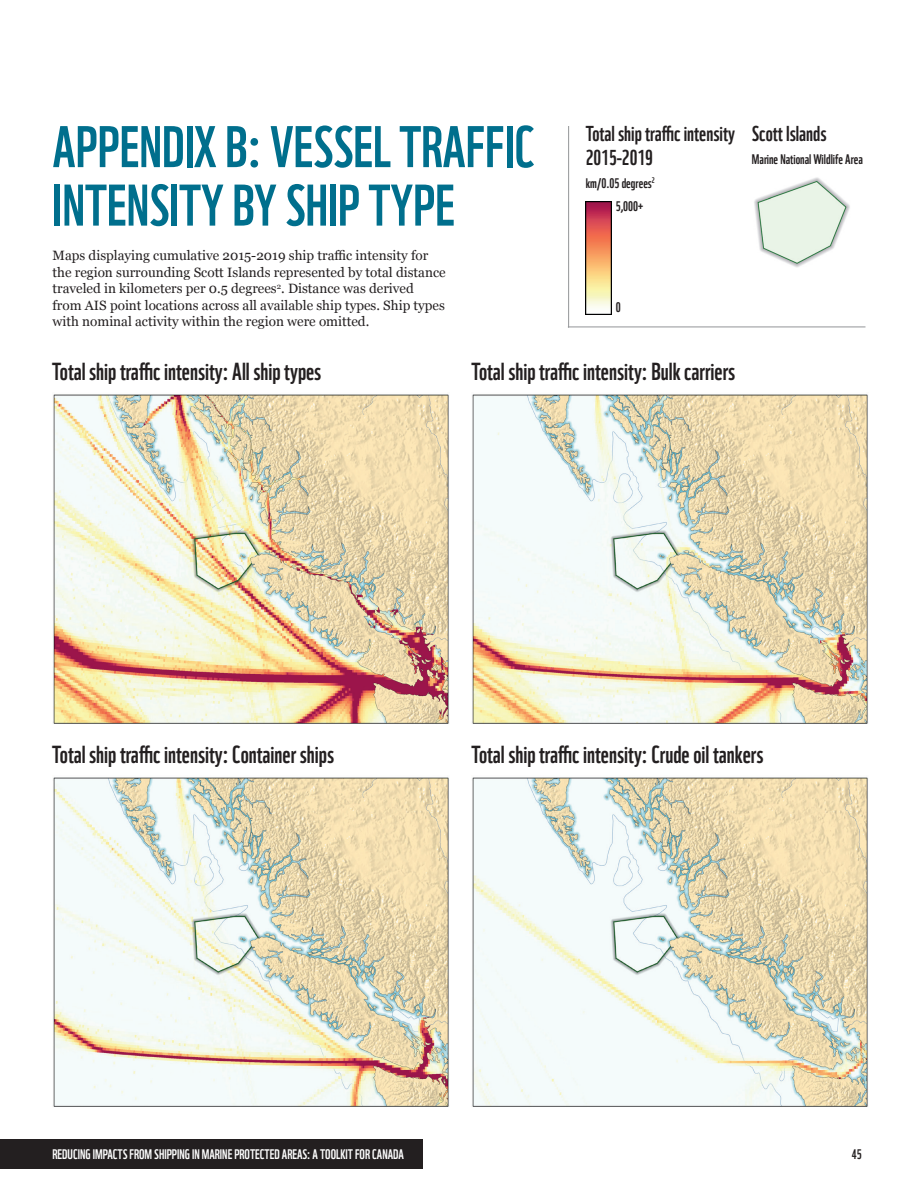
<style>
.page{position:relative;width:918px;height:1188px;background:#fff}
.page>*{position:absolute;margin:0;border:0;box-sizing:border-box;transform-origin:0 0}
.t1{font:57px/58.5px "WWF";color:#006f8d}
.t2{font:24px "WWF";color:#231f20}
.t3{font:21px/24px "WWF";color:#231f20}
.t4{font:13.5px/16.5px "Georgia";color:#231f20}
.t5{font:13.5px "WWF";color:#fff}
.t6{font:13.5px/23.4px "WWF";color:#231f20}
</style>
<div class="page">
<div style="left:0;top:1139px;width:423px;height:30px;background:#231f20"></div>
<img style="left:586px;top:201px;width:26px;height:114px">
<img style="left:53px;top:394px;width:396px;height:330px">
<img style="left:472px;top:394px;width:396px;height:330px">
<img style="left:53px;top:777px;width:396px;height:330px">
<img style="left:472px;top:777px;width:396px;height:330px">
<img style="left:754px;top:177px;width:96px;height:90px">
<hr style="left:568px;top:126px;width:1px;height:202px;background:#939598">
<hr style="left:568px;top:327px;width:297px;height:1px;background:#939598">
<h1 class="t1" style="left:53px;top:112px;width:483px">APPENDIX B: VESSEL TRAFFIC<br>INTENSITY BY SHIP TYPE</h1>
<p class="t4" style="left:53px;top:247px;width:395px">Maps displaying cumulative 2015-2019 ship traffic intensity for the region surrounding Scott Islands represented by total distance traveled in kilometers per 0.5 degrees<sup>2</sup>. Distance was derived from AIS point locations across all available ship types. Ship types with nominal activity within the region were omitted.</p>
<h3 class="t3" style="left:586px;top:119px;width:151px">Total ship traffic intensity<br>2015-2019</h3>
<p class="t6" style="left:616px;top:170px;width:40px;text-indent:-30px">km/0.05 degrees<sup>2<br></sup>5,000+</p>
<p class="t6" style="left:616px;top:294px;width:6px">0</p>
<h2 class="t2" style="left:52px;top:353px;width:270px">Total ship traffic intensity: All ship types</h2>
<h2 class="t2" style="left:471px;top:353px;width:265px">Total ship traffic intensity: Bulk carriers</h2>
<h3 class="t3" style="left:752px;top:119px;width:76px">Scott Islands</h3>
<p class="t6" style="left:752px;top:146px;width:113px">Marine National Wildlife Area</p>
<h2 class="t2" style="left:52px;top:735px;width:283px">Total ship traffic intensity: Container ships</h2>
<h2 class="t2" style="left:471px;top:735px;width:294px">Total ship traffic intensity: Crude oil tankers</h2>
<p class="t5" style="left:53px;top:1144px;width:353px">REDUCING IMPACTS FROM SHIPPING IN MARINE PROTECTED AREAS: A TOOLKIT FOR CANADA</p>
<p class="t6" style="left:852px;top:1142px;width:11px">45</p>
</div>
